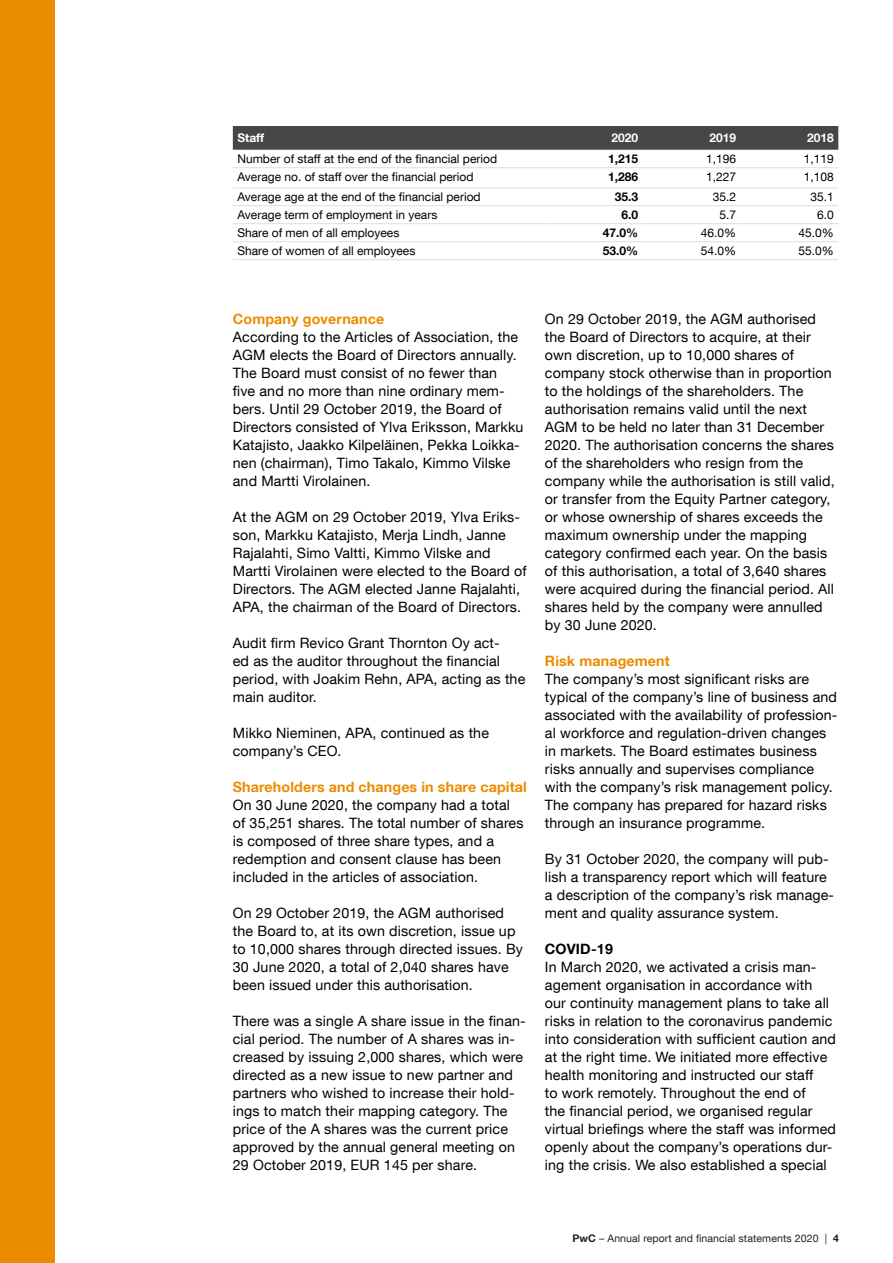
<style>
.page{position:relative;width:893px;height:1263px;background:#fff}
.page>*{position:absolute;margin:0;border:0;box-sizing:border-box;transform-origin:0 0}
.body_copy{font:14.25px/18px "Helvetica Neue LT Com";letter-spacing:.01em;color:#000}
.body_head{font:700 14.25px "Helvetica Neue LT Com";letter-spacing:.01em;color:#eb8c00}
.body_copy-2{font:700 14.25px "Helvetica Neue LT Com";letter-spacing:.01em;color:#000}
.Table_leipis{font:12px "Helvetica Neue LT Com";color:#000}
.Table_leipis_bold{font:700 12px "Helvetica Neue LT Com";color:#000}
.Table_leipis_bold-2{font:12px "Helvetica Neue LT Com";color:#000}
.Table_otsikko{font:700 12px "Helvetica Neue LT Com";color:#fff}
.t1{font:10.5px "Helvetica Neue LT Com";letter-spacing:.01em;color:#231f20}
.s1{font-weight:700}
</style>
<div class="page">
<div style="left:0;top:0;width:54px;height:1263px;background:#eb8c00"></div>
<div style="left:233px;top:126px;width:605px;height:24px;background:#464646"></div>
<hr style="left:233px;top:167px;width:312px;height:1px;background:#dedede">
<hr style="left:545px;top:167px;width:98px;height:1px;background:#dedede">
<hr style="left:643px;top:167px;width:97px;height:1px;background:#dedede">
<hr style="left:740px;top:167px;width:98px;height:1px;background:#dedede">
<hr style="left:233px;top:188px;width:312px;height:1px;background:#dedede">
<hr style="left:545px;top:188px;width:98px;height:1px;background:#dedede">
<hr style="left:643px;top:188px;width:97px;height:1px;background:#dedede">
<hr style="left:740px;top:188px;width:98px;height:1px;background:#dedede">
<hr style="left:233px;top:205px;width:312px;height:1px;background:#dedede">
<hr style="left:545px;top:205px;width:98px;height:1px;background:#dedede">
<hr style="left:643px;top:205px;width:97px;height:1px;background:#dedede">
<hr style="left:740px;top:205px;width:98px;height:1px;background:#dedede">
<hr style="left:233px;top:223px;width:312px;height:1px;background:#dedede">
<hr style="left:233px;top:241px;width:312px;height:1px;background:#dedede">
<hr style="left:233px;top:259px;width:312px;height:1px;background:#dedede">
<hr style="left:545px;top:223px;width:98px;height:1px;background:#dedede">
<hr style="left:643px;top:223px;width:97px;height:1px;background:#dedede">
<hr style="left:740px;top:223px;width:98px;height:1px;background:#dedede">
<hr style="left:545px;top:241px;width:98px;height:1px;background:#dedede">
<hr style="left:643px;top:241px;width:97px;height:1px;background:#dedede">
<hr style="left:740px;top:241px;width:98px;height:1px;background:#dedede">
<hr style="left:545px;top:259px;width:98px;height:1px;background:#dedede">
<hr style="left:643px;top:259px;width:97px;height:1px;background:#dedede">
<hr style="left:740px;top:259px;width:98px;height:1px;background:#dedede">
<p class="Table_otsikko" style="left:237px;top:130px;width:28px">Staff</p>
<p class="Table_otsikko" style="left:611px;top:130px;width:28px">2020</p>
<p class="Table_otsikko" style="left:709px;top:130px;width:28px">2019</p>
<p class="Table_otsikko" style="left:807px;top:130px;width:28px">2018</p>
<p class="Table_leipis" style="left:237px;top:151px;width:261px">Number of staff at the end of the financial period</p>
<p class="Table_leipis_bold" style="left:608px;top:151px;width:32px">1,215</p>
<p class="Table_leipis_bold-2" style="left:706px;top:151px;width:32px">1,196</p>
<p class="Table_leipis" style="left:804px;top:151px;width:32px">1,119</p>
<p class="Table_leipis" style="left:237px;top:169px;width:238px">Average no. of staff over the financial period</p>
<p class="Table_leipis_bold" style="left:608px;top:169px;width:32px">1,286</p>
<p class="Table_leipis_bold-2" style="left:706px;top:169px;width:32px">1,227</p>
<p class="Table_leipis" style="left:804px;top:169px;width:32px">1,108</p>
<p class="Table_leipis" style="left:237px;top:190px;width:245px">Average age at the end of the financial period</p>
<p class="Table_leipis_bold" style="left:615px;top:189px;width:25px">35.3</p>
<p class="Table_leipis_bold-2" style="left:713px;top:189px;width:25px">35.2</p>
<p class="Table_leipis" style="left:810px;top:189px;width:25px">35.1</p>
<p class="Table_leipis" style="left:237px;top:207px;width:202px">Average term of employment in years</p>
<p class="Table_leipis_bold" style="left:621px;top:207px;width:18px">6.0</p>
<p class="Table_leipis_bold-2" style="left:719px;top:207px;width:18px">5.7</p>
<p class="Table_leipis" style="left:817px;top:207px;width:18px">6.0</p>
<p class="Table_leipis" style="left:237px;top:225px;width:164px">Share of men of all employees</p>
<p class="Table_leipis_bold" style="left:603px;top:225px;width:37px">47.0%</p>
<p class="Table_leipis_bold-2" style="left:701px;top:225px;width:37px">46.0%</p>
<p class="Table_leipis" style="left:798px;top:225px;width:37px">45.0%</p>
<p class="Table_leipis" style="left:237px;top:243px;width:180px">Share of women of all employees</p>
<p class="Table_leipis_bold" style="left:603px;top:243px;width:37px">53.0%</p>
<p class="Table_leipis_bold-2" style="left:701px;top:243px;width:37px">54.0%</p>
<p class="Table_leipis" style="left:798px;top:243px;width:37px">55.0%</p>
<p class="body_head" style="left:233px;top:310px;width:153px">Company governance</p>
<p class="body_copy" style="left:233px;top:328px;width:292px">According to the Articles of Association, the AGM elects the Board of Directors annually.<br>The Board must consist of no fewer than<br>five and no more than nine ordinary mem&shy;bers. Until 29 October 2019, the Board of Directors consisted of Ylva Eriksson, Markku Katajisto, Jaakko Kilpeläinen, Pekka Loikka&shy;nen (chairman), Timo Takalo, Kimmo Vilske and Martti Virolainen.</p>
<p class="body_copy" style="left:233px;top:508px;width:295px">At the AGM on 29 October 2019, Ylva Eriks&shy;son, Markku Katajisto, Merja Lindh, Janne Rajalahti, Simo Valtti, Kimmo Vilske and Martti Virolainen were elected to the Board of Directors. The AGM elected Janne Rajalahti, APA, the chairman of the Board of Directors.</p>
<p class="body_copy" style="left:233px;top:634px;width:294px">Audit firm Revico Grant Thornton Oy act-<br>ed as the auditor throughout the financial period, with Joakim Rehn, APA, acting as the main auditor.</p>
<p class="body_copy" style="left:233px;top:724px;width:258px">Mikko Nieminen, APA, continued as the company’s CEO.</p>
<p class="body_head" style="left:233px;top:778px;width:296px">Shareholders and changes in share capital</p>
<p class="body_copy" style="left:233px;top:796px;width:292px">On 30 June 2020, the company had a total of 35,251 shares. The total number of shares is composed of three share types, and a redemption and consent clause has been included in the articles of association.</p>
<p class="body_copy" style="left:233px;top:904px;width:292px">On 29 October 2019, the AGM authorised the Board to, at its own discretion, issue up to 10,000 shares through directed issues. By 30 June 2020, a total of 2,040 shares have been issued under this authorisation.</p>
<p class="body_copy" style="left:233px;top:1012px;width:294px">There was a single A share issue in the finan&shy;cial period. The number of A shares was in&shy;creased by issuing 2,000 shares, which were directed as a new issue to new partner and partners who wished to increase their hold&shy;ings to match their mapping category. The price of the A shares was the current price approved by the annual general meeting on 29 October 2019, EUR 145 per share.</p>
<p class="body_copy" style="left:545px;top:310px;width:291px">On 29 October 2019, the AGM authorised the Board of Directors to acquire, at their own discretion, up to 10,000 shares of company stock otherwise than in proportion to the holdings of the shareholders. The authorisation remains valid until the next AGM to be held no later than 31 December 2020. The authorisation concerns the shares of the shareholders who resign from the company while the authorisation is still valid, or transfer from the Equity Partner category, or whose ownership of shares exceeds the maximum ownership under the mapping category confirmed each year. On the basis of this authorisation, a total of 3,640 shares were acquired during the financial period. All shares held by the company were annulled by 30 June 2020.</p>
<p class="body_head" style="left:545px;top:652px;width:126px">Risk management</p>
<p class="body_copy" style="left:545px;top:670px;width:294px">The company’s most significant risks are typical of the company’s line of business and associated with the availability of profession&shy;al workforce and regulation-driven changes in markets. The Board estimates business risks annually and supervises compliance with the company’s risk management policy.<br>The company has prepared for hazard risks through an insurance programme.</p>
<p class="body_copy" style="left:545px;top:850px;width:291px">By 31 October 2020, the company will pub&shy;lish a transparency report which will feature a description of the company’s risk manage&shy;ment and quality assurance system.</p>
<p class="body_copy-2" style="left:545px;top:940px;width:70px">COVID-19</p>
<p class="body_copy" style="left:545px;top:958px;width:293px">In March 2020, we activated a crisis man&shy;agement organisation in accordance with our continuity management plans to take all risks in relation to the coronavirus pandemic into consideration with sufficient caution and at the right time. We initiated more effective health monitoring and instructed our staff<br>to work remotely. Throughout the end of<br>the financial period, we organised regular virtual briefings where the staff was informed openly about the company’s operations dur&shy;ing the crisis. We also established a special</p>
<p class="t1" style="left:572px;top:1232px;width:268px"><span class="s1">PwC</span> – Annual report and financial statements 2020 | <span class="s1">4</span></p>
</div>
